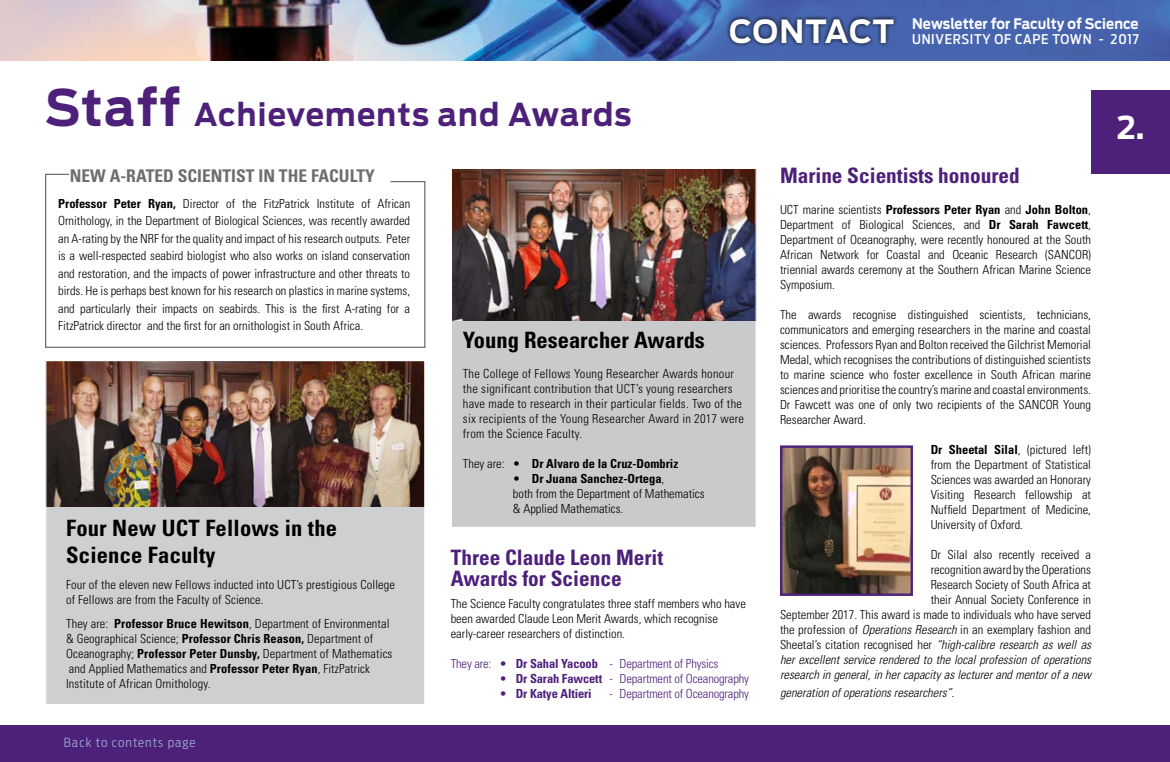
<style>
.page{position:relative;width:1170px;height:762px;background:#fff}
.page>*{position:absolute;margin:0;border:0;box-sizing:border-box;transform-origin:0 0}
.t1{font:700 31.25px "Antenna";letter-spacing:.04em;color:#4d207a;scale:.95 1}
.t2{font:700 31.25px "Antenna";color:#fff;scale:.95 1}
.t3{font:700 condensed 22.5px/27px "Univers";letter-spacing:.01em;color:#000}
.t4{font:700 condensed 21.25px/21.2px "Univers";color:#4d207a}
.t5{font:700 condensed 17.5px "Univers";color:#6d6e71}
.t6{font:700 14.5px "Antenna";color:#fff;scale:.9 1}
.t7{font:500 13.38px "Antenna Cond";letter-spacing:.05em;color:#fff;scale:1.04 1}
.t8{font:300 condensed 12.5px/15px "Univers";color:#000}
.t9{font:300 condensed 12.5px/15px "Univers";letter-spacing:.02em;color:#000}
.t10{font:300 condensed 12.5px "Univers";letter-spacing:-.01em;color:#4d207a}
.t11{font:italic 300 condensed 12.5px "Univers";color:#000}
.t12{font:700 condensed 12.5px "Univers";color:#000}
.t13{font:300 12.5px "Antenna Cond";letter-spacing:.08em;color:#96a7ce}
.t14{font:700 condensed 12.5px "Univers";letter-spacing:-.01em;color:#4d207a}
.s1{font-size:50px}
.s2{font-size:31.75px}
.s3{font-weight:700}
.s4{font-weight:300}
.s5{font-style:italic}
</style>
<div class="page">
<div style="left:0;top:725px;width:1169px;height:37px;background:#4d207a"></div>
<img style="left:0;top:0;width:1169px;height:60px">
<div style="left:1090px;top:90px;width:79px;height:84px;background:#4d207a"></div>
<svg style="left:45px;top:173px;width:381px;height:175px"></svg>
<svg style="left:725px;top:14px;width:173px;height:34px;background:#314679"></svg>
<div style="left:46px;top:360px;width:379px;height:344px;background:#cdcfd0"></div>
<img style="left:47px;top:362px;width:376px;height:145px">
<div style="left:45px;top:360px;width:380px;height:345px;border:1px solid #fff"></div>
<div style="left:451px;top:168px;width:305px;height:359px;background:#c9cacc"></div>
<img style="left:452px;top:170px;width:302px;height:151px">
<div style="left:450px;top:168px;width:306px;height:360px;border:1px solid #fff"></div>
<img style="left:783px;top:448px;width:126px;height:145px">
<div style="left:780px;top:445px;width:132px;height:151px;border:2px solid #4d207a"></div>
<h1 class="t1" style="left:45px;top:96px;width:618px"><span class="s1">Staff</span> Achievements and Awards</h1>
<p class="t6" style="left:729px;top:15px;width:456px"><span class="s2">CONTACT</span> Newsletter for Faculty of Science</p>
<p class="t7" style="left:912px;top:32px;width:219px">UNIVERSITY OF CAPE TOWN - 2017</p>
<h1 class="t2" style="left:1116px;top:109px;width:31px">2.</h1>
<h3 class="t5" style="left:70px;top:165px;width:306px">NEW A-RATED SCIENTIST IN THE FACULTY</h3>
<p class="t8" style="left:58px;top:195px;width:353px;line-height:17.5px;text-align:justify"><span class="s3">Professor Peter Ryan,</span> Director of the FitzPatrick Institute of African Ornithology, in the Department of Biological Sciences, was recently awarded an A-rating by the NRF for the quality and impact of his research outputs. Peter is a well-respected seabird biologist who also works on island conservation and restoration, and the impacts of power infrastructure and other threats to birds. He is perhaps best known for his research on plastics in marine systems, and particularly their impacts on seabirds. This is the first A-rating for a FitzPatrick director and the first for an ornithologist in South Africa.</p>
<h2 class="t3" style="left:66px;top:514px;width:272px">Four New UCT Fellows in the<br>Science Faculty</h2>
<p class="t8" style="left:66px;top:577px;width:330px">Four of the eleven new Fellows inducted into UCT’s prestigious College of Fellows are from the Faculty of Science.</p>
<p class="t8" style="left:66px;top:616px;width:328px">They are: <span class="s3">Professor Bruce Hewitson</span>, Department of Environmental &amp; Geographical Science; <span class="s3">Professor Chris Reason,</span> Department of Oceanography; <span class="s3">Professor Peter Dunsby,</span> Department of Mathematics and Applied Mathematics and <span class="s3">Professor Peter Ryan</span>, FitzPatrick Institute of African Ornithology.</p>
<p class="t13" style="left:64px;top:735px;width:133px">Back to contents page</p>
<h2 class="t3" style="left:463px;top:326px;width:243px">Young Researcher Awards</h2>
<p class="t9" style="left:463px;top:366px;width:283px">The College of Fellows Young Researcher Awards honour the significant contribution that UCT’s young researchers have made to research in their particular fields. Two of the six recipients of the Young Researcher Award in 2017 were from the Science Faculty.</p>
<p class="t12" style="left:463px;top:455px;width:217px"><span class="s4">They are: •</span> Dr Alvaro de la Cruz-Dombriz</p>
<p class="t8" style="left:513px;top:471px;width:193px">• <span class="s3">Dr Juana Sanchez-Ortega</span>,<br>both from the Department of Mathematics &amp; Applied Mathematics.</p>
<h3 class="t4" style="left:450px;top:546px;width:214px">Three Claude Leon Merit<br>Awards for Science</h3>
<p class="t8" style="left:450px;top:596px;width:297px">The Science Faculty congratulates three staff members who have been awarded Claude Leon Merit Awards, which recognise early-career researchers of distinction.</p>
<p class="t10" style="left:450px;top:656px;width:269px">They are: • <span class="s3">Dr Sahal Yacoob</span> - Department of Physics</p>
<p class="t10" style="left:499px;top:671px;width:251px">• <span class="s3">Dr Sarah Fawcett</span> - Department of Oceanography</p>
<p class="t14" style="left:499px;top:686px;width:94px"><span class="s4">•</span> Dr Katye Altieri</p>
<p class="t10" style="left:609px;top:686px;width:141px">- Department of Oceanography</p>
<h3 class="t4" style="left:780px;top:165px;width:241px">Marine Scientists honoured</h3>
<p class="t8" style="left:780px;top:202px;width:312px;text-align:justify">UCT marine scientists <span class="s3">Professors Peter Ryan</span> and <span class="s3">John Bolton</span>, Department of Biological Sciences, and <span class="s3">Dr Sarah Fawcett</span>, Department of Oceanography, were recently honoured at the South African Network for Coastal and Oceanic Research (SANCOR) triennial awards ceremony at the Southern African Marine Science Symposium.</p>
<p class="t8" style="left:780px;top:307px;width:312px;text-align:justify">The awards recognise distinguished scientists, technicians, communicators and emerging researchers in the marine and coastal sciences. Professors Ryan and Bolton received the Gilchrist Memorial Medal, which recognises the contributions of distinguished scientists to marine science who foster excellence in South African marine sciences and prioritise the country’s marine and coastal environments.<br>Dr Fawcett was one of only two recipients of the SANCOR Young Researcher Award.</p>
<p class="t8" style="left:930px;top:442px;width:162px;text-align:justify"><span class="s3">Dr Sheetal Silal</span>, (pictured left) from the Department of Statistical Sciences was awarded an Honorary Visiting Research fellowship at Nuffield Department of Medicine, University of Oxford.</p>
<p class="t8" style="left:780px;top:547px;width:312px;text-align:right">Dr Silal also recently received a<br>recognition award by the Operations<br>Research Society of South Africa at<br>their Annual Society Conference in<br>September 2017. This award is made to individuals who have served the profession of <span class="s5">Operations Research</span> in an exemplary fashion and Sheetal’s citation recognised her <span class="s5">“high-calibre research as well as her excellent service rendered to the local profession of operations research in general, in her capacity as lecturer and mentor of a new</span></p>
<p class="t11" style="left:780px;top:685px;width:176px">generation of operations researchers”.</p>
</div>
